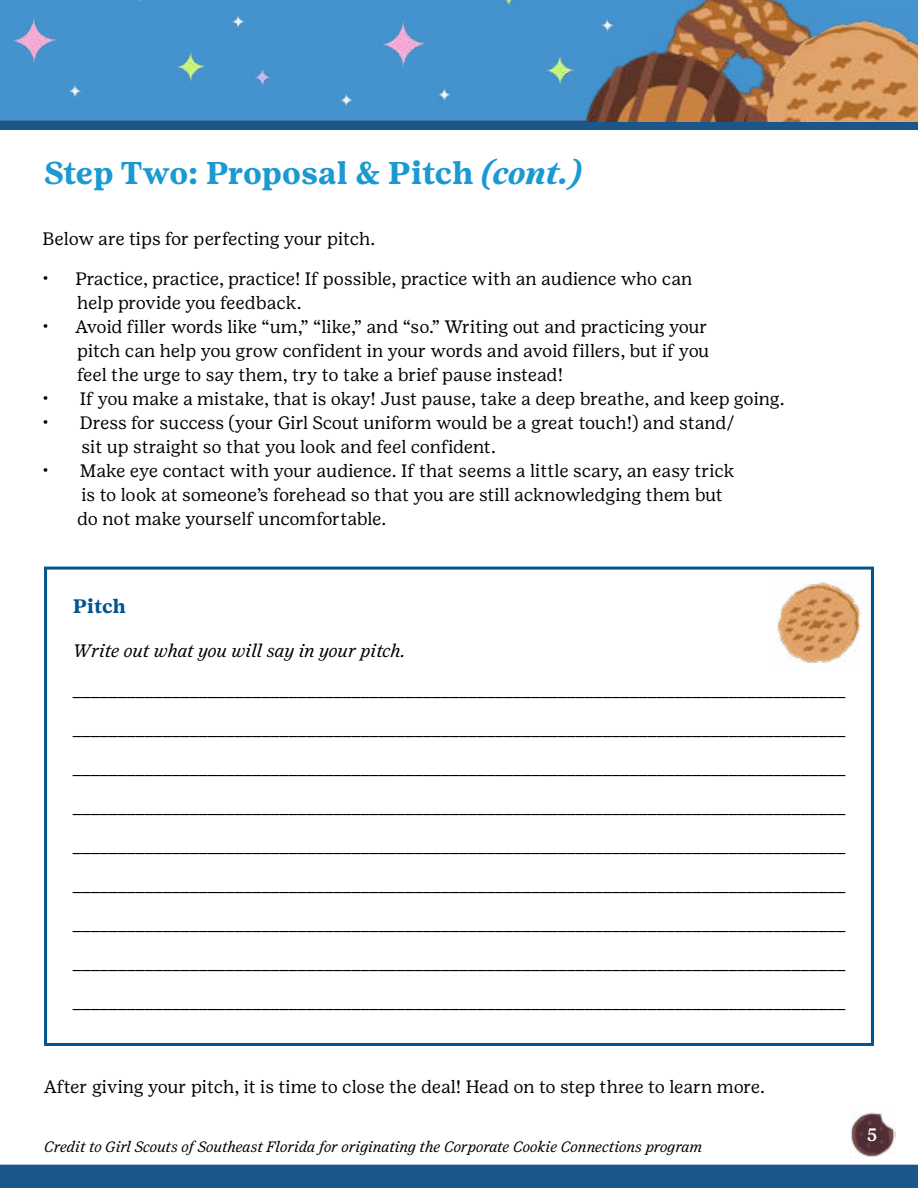
<style>
.page{position:relative;width:918px;height:1188px;background:#fff}
.page>*{position:absolute;margin:0;border:0;box-sizing:border-box;transform-origin:0 0}
.t1{font:700 31.5px "Girl Scout Text";color:#1a99d2}
.t2{font:700 19.5px "Girl Scout Text";color:#00548f}
.t3{font:18px/39px "Girl Scout Text";letter-spacing:-.01em;color:#000}
.t4{font:italic 18px "Girl Scout Text";letter-spacing:-.005em;color:#000}
.t5{font:500 18px "Girl Scout Text";color:#fff}
.t6{font:italic 15px "Girl Scout Text";color:#000}
.s1{font-style:italic}
</style>
<div class="page">
<div style="left:0;top:1165px;width:918px;height:23px;background:#1c558a"></div>
<img style="left:851px;top:1112px;width:45px;height:45px">
<div style="left:0;top:0;width:330px;height:120px;background:#4493ce"></div>
<div style="left:330px;top:0;width:320px;height:120px;background:#4493ce"></div>
<div style="left:44px;top:567px;width:830px;height:479px;background:#fff;border:3px solid #00548f"></div>
<svg style="left:0;top:120px;width:918px;height:10px"></svg>
<img style="left:777px;top:582px;width:84px;height:81px">
<img style="left:650px;top:0;width:188px;height:38px">
<img style="left:572px;top:38px;width:188px;height:83px">
<img style="left:760px;top:14px;width:158px;height:107px">
<h1 class="t1" style="left:44px;top:155px;width:539px">Step Two: Proposal &amp; Pitch <span class="s1">(cont.)</span></h1>
<p class="t3" style="left:43px;top:219px;width:334px">Below are tips for perfecting your pitch.</p>
<p class="t3" style="left:77px;top:267px;width:617px;line-height:24px;text-indent:-35px">• Practice, practice, practice! If possible, practice with an audience who can help provide you feedback.</p>
<p class="t3" style="left:77px;top:315px;width:634px;line-height:24px;text-align:justify;text-indent:-35px">• Avoid filler words like “um,” “like,” and “so.” Writing out and practicing your pitch can help you grow confident in your words and avoid fillers, but if you feel the urge to say them, try to take a brief pause instead!</p>
<p class="t3" style="left:42px;top:379px;width:744px">• If you make a mistake, that is okay! Just pause, take a deep breathe, and keep going.</p>
<p class="t3" style="left:81px;top:411px;width:654px;line-height:24px;text-indent:-39px">• Dress for success (your Girl Scout uniform would be a great touch!) and stand/ sit up straight so that you look and feel confident.</p>
<p class="t3" style="left:77px;top:459px;width:659px;line-height:24px;text-indent:-35px">• Make eye contact with your audience. If that seems a little scary, an easy trick is to look at someone’s forehead so that you are still acknowledging them but do not make yourself uncomfortable.</p>
<p class="t2" style="left:73px;top:595px;width:55px">Pitch</p>
<p class="t4" style="left:73px;top:641px;width:334px">Write out what you will say in your pitch.</p>
<p class="t3" style="left:73px;top:671px;width:774px;text-align:justify">______________________________________________________________________________________ ______________________________________________________________________________________ ______________________________________________________________________________________ ______________________________________________________________________________________ ______________________________________________________________________________________ ______________________________________________________________________________________ ______________________________________________________________________________________ ______________________________________________________________________________________ ______________________________________________________________________________________</p>
<p class="t3" style="left:44px;top:1067px;width:722px">After giving your pitch, it is time to close the deal! Head on to step three to learn more.</p>
<p class="t6" style="left:44px;top:1138px;width:660px">Credit to Girl Scouts of Southeast Florida for originating the Corporate Cookie Connections program</p>
<p class="t5" style="left:867px;top:1124px;width:12px">5</p>
</div>
